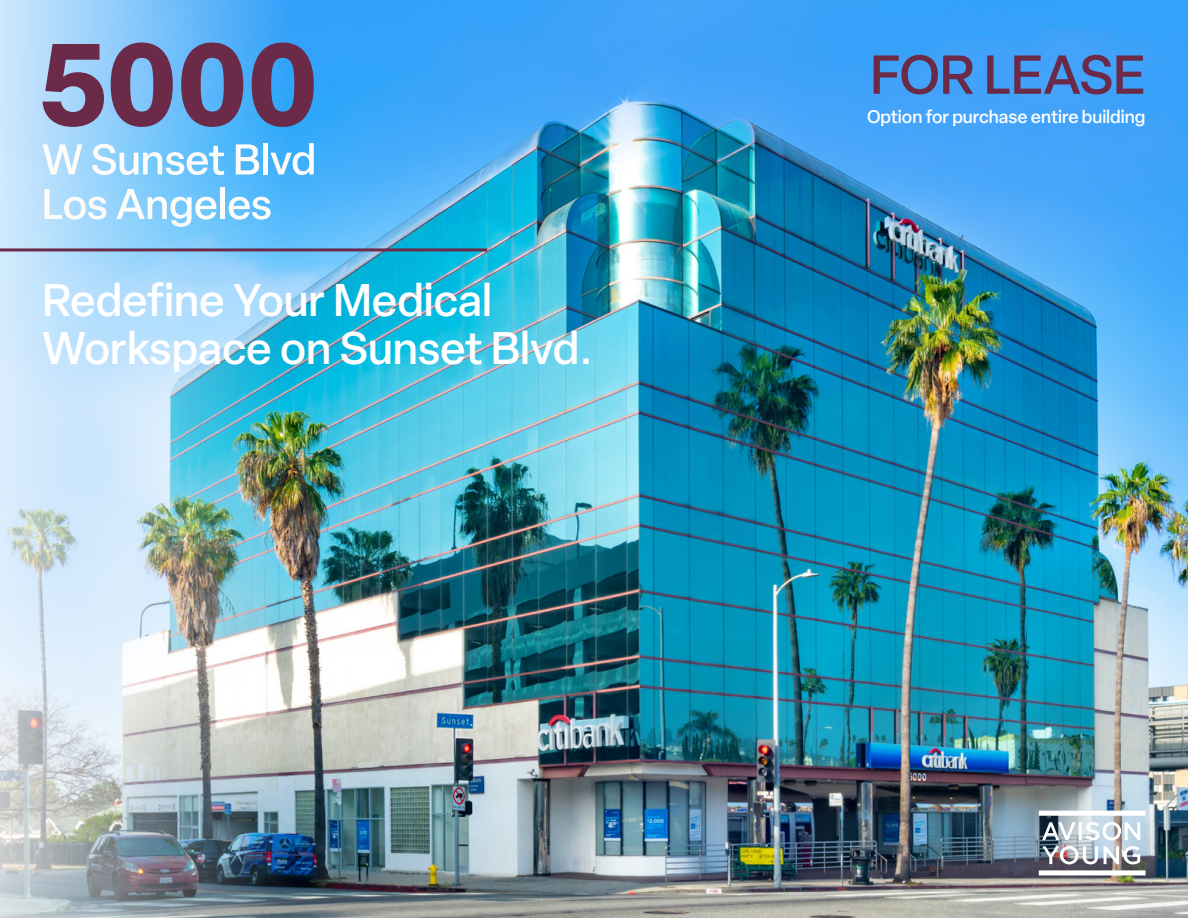
<style>
.page{position:relative;width:1188px;height:918px;background:#fff}
.page>*{position:absolute;margin:0;border:0;box-sizing:border-box;transform-origin:0 0}
.t1{font:500 54px "Elza";color:#6b2b48}
.t2{font:500 45px/48px "Elza";color:#fff}
.t3{font:500 18px "Elza";color:#fff}
</style>
<div class="page">
<img style="left:318px;top:0;width:870px;height:918px">
<img style="left:0;top:0;width:318px;height:918px">
<svg style="left:1039px;top:811px;width:106px;height:5px"></svg>
<svg style="left:1039px;top:870px;width:106px;height:5px"></svg>
<svg style="left:1042px;top:822px;width:98px;height:18px"></svg>
<svg style="left:1042px;top:846px;width:56px;height:18px"></svg>
<svg style="left:1104px;top:846px;width:36px;height:18px"></svg>
<hr style="left:0;top:248px;width:487px;height:3px;background:#6b2b48">
<svg style="left:43px;top:44px;width:61px;height:83px;background:#826f8f"></svg>
<svg style="left:111px;top:43px;width:62px;height:84px;background:#73658c"></svg>
<svg style="left:181px;top:43px;width:62px;height:84px;background:#645f8b"></svg>
<svg style="left:252px;top:43px;width:62px;height:84px;background:#565a8b"></svg>
<svg style="left:43px;top:144px;width:39px;height:30px"></svg>
<svg style="left:92px;top:144px;width:132px;height:31px"></svg>
<svg style="left:236px;top:144px;width:23px;height:30px"></svg>
<div style="left:263px;top:143px;width:5px;height:31px;background:#fefcf8"></div>
<svg style="left:270px;top:143px;width:44px;height:32px"></svg>
<svg style="left:45px;top:189px;width:62px;height:31px"></svg>
<svg style="left:116px;top:189px;width:101px;height:38px"></svg>
<div style="left:220px;top:188px;width:5px;height:31px;background:#fefcf8"></div>
<svg style="left:229px;top:197px;width:42px;height:23px"></svg>
<p class="t2" style="left:43px;top:275px;width:552px">Redefine Your Medical<br>Workspace on Sunset Blvd.</p>
<p class="t1" style="left:870px;top:38px;width:277px">FOR LEASE</p>
<p class="t3" style="left:867px;top:104px;width:280px">Option for purchase entire building</p>
</div>
